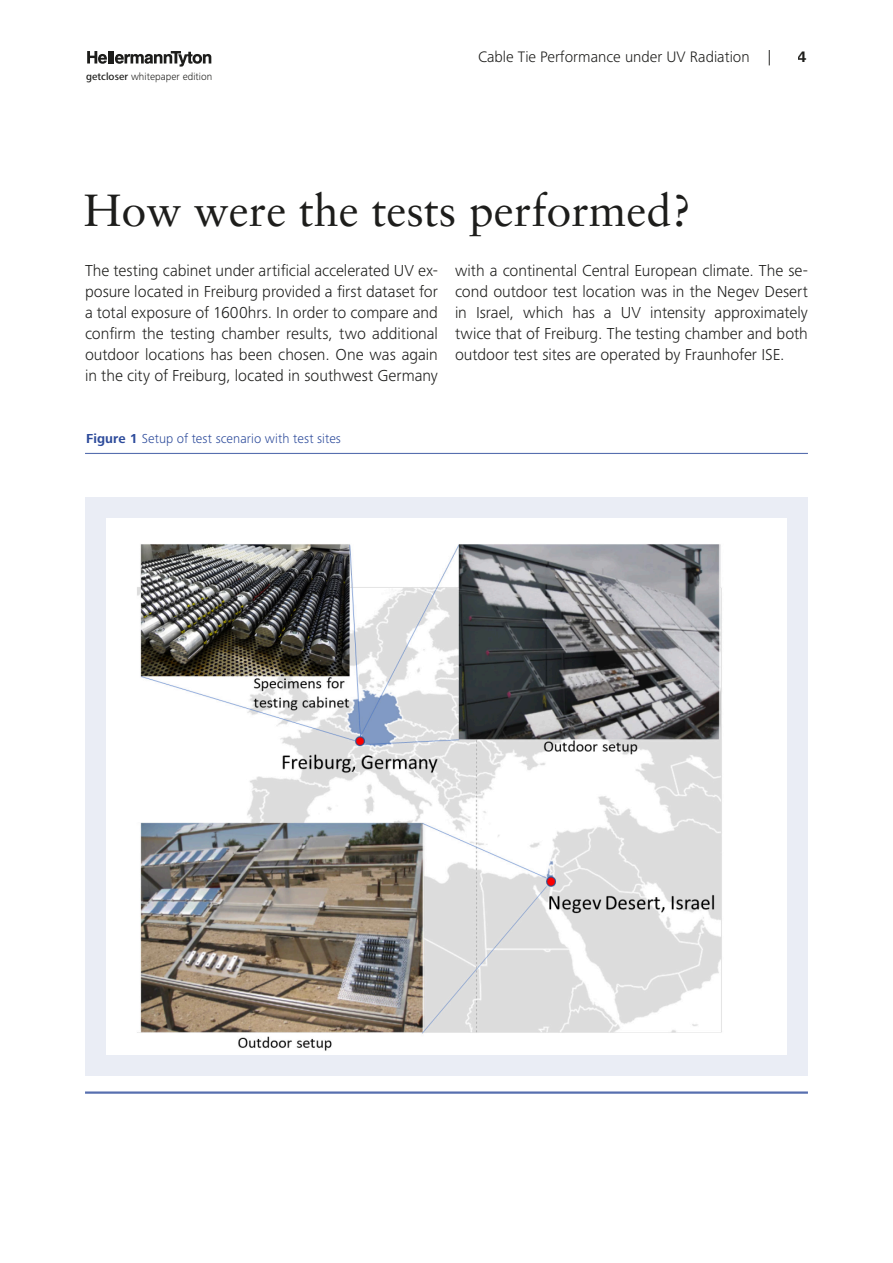
<style>
.page{position:relative;width:893px;height:1263px;background:#fff}
.page>*{position:absolute;margin:0;border:0;box-sizing:border-box;transform-origin:0 0}
.t1{font:45px "Sabon LT Pro";color:#1d1d1b}
.t2{font:300 16.5px/21px "Frutiger Next LTW1 G";letter-spacing:-.005em;color:#1d1d1b;text-align:justify}
.t3{font:300 15.75px "Frutiger Next LTW1 G";color:#1d1d1b}
.t4{font:700 15.75px "Frutiger Next LTW1 G";color:#1d1d1b}
.t5{font:300 13.5px "Frutiger Next LTW1 G";letter-spacing:.01em;color:#2d4b9b}
.t6{font:300 10.5px "Frutiger Next LTW1 G";letter-spacing:.005em;color:#1d1d1b}
.s1{font-weight:500}
.s2{font-weight:700}
</style>
<div class="page">
<svg style="left:87px;top:51px;width:124px;height:16px"></svg>
<div style="left:85px;top:497px;width:723px;height:579px;background:#eaedf5"></div>
<img style="left:106px;top:519px;width:681px;height:535px">
<hr style="left:85px;top:453px;width:723px;height:1px;background:#576faf">
<hr style="left:85px;top:1091px;width:723px;height:3px;background:#576faf">
<p class="t6" style="left:86px;top:70px;width:128px"><span class="s1">getcloser</span> whitepaper edition</p>
<p class="t3" style="left:478px;top:48px;width:294px">Cable Tie Performance under UV Radiation |</p>
<p class="t4" style="left:798px;top:48px;width:11px">4</p>
<h1 class="t1" style="left:84px;top:182px;width:609px">How were the tests performed?</h1>
<p class="t2" style="left:85px;top:260px;width:354px">The testing cabinet under artificial accelerated UV ex&shy;posure located in Freiburg provided a first dataset for a total exposure of 1600hrs. In order to compare and confirm the testing chamber results, two additional outdoor locations has been chosen. One was again in the city of Freiburg, located in southwest Germany</p>
<p class="t2" style="left:455px;top:260px;width:354px">with a continental Central European climate. The se&shy;cond outdoor test location was in the Negev Desert in Israel, which has a UV intensity approximately twice that of Freiburg. The testing chamber and both outdoor test sites are operated by Fraunhofer ISE.</p>
<p class="t5" style="left:86px;top:431px;width:256px"><span class="s2">Figure 1</span> Setup of test scenario with test sites</p>
</div>
